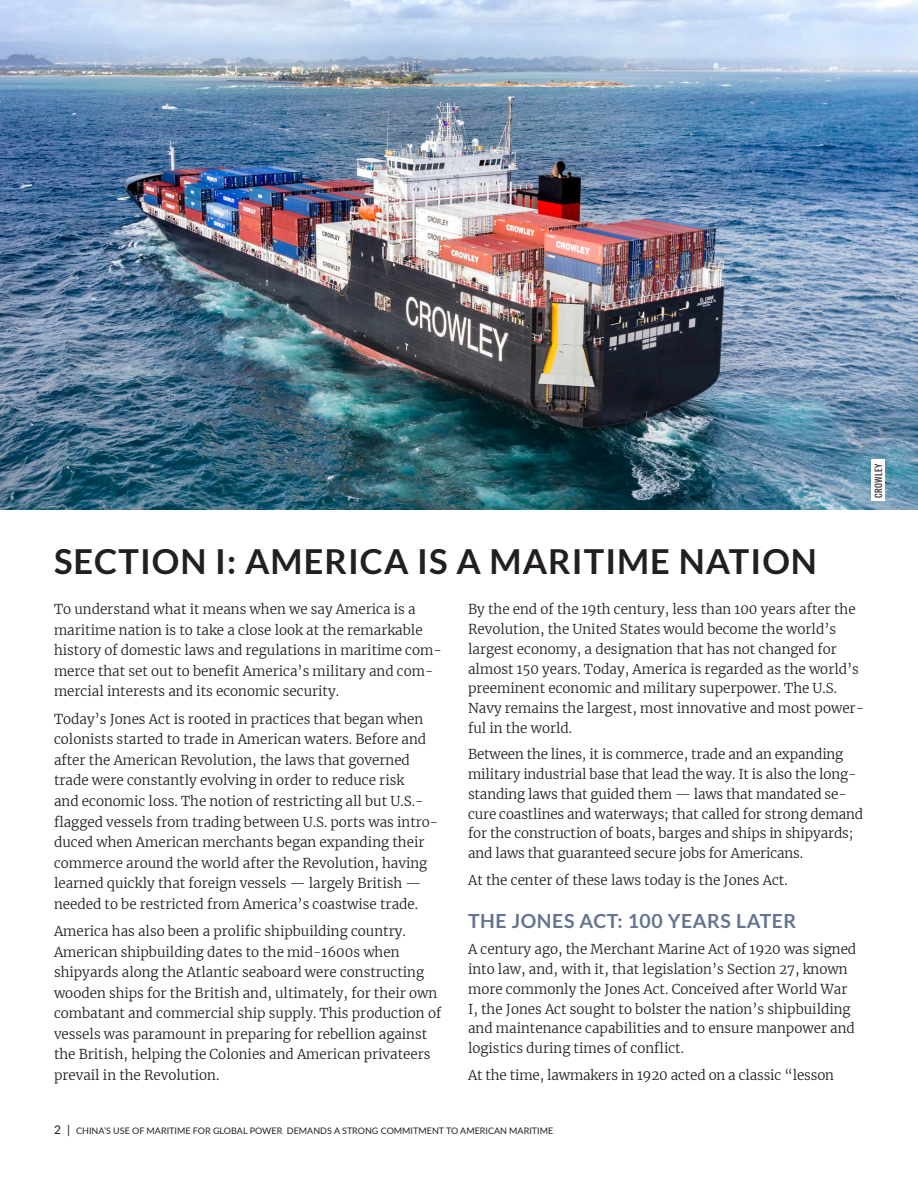
<style>
.page{position:relative;width:918px;height:1188px;background:#fff}
.page>*{position:absolute;margin:0;border:0;box-sizing:border-box;transform-origin:0 0}
.Headline{font:700 34.5px "Lato";letter-spacing:.03em;color:#231f20}
.t1{font:700 19.5px "Lato";letter-spacing:.03em;color:#657491}
.Body{font:300 13.5px/20.5px "Merriweather";color:#231f20}
.t2{font:9px "Lato";color:#231f20}
.Photo_Credit_on_Phot{font:9px "Oswald";letter-spacing:.03em;color:#231f20}
.s1{font-size:12px}
</style>
<div class="page">
<img style="left:0;top:0;width:918px;height:510px">
<div style="left:872px;top:459px;width:13px;height:42px;background:#fff"></div>
<p class="Photo_Credit_on_Phot" style="left:871px;top:498px;width:35px;rotate:-90deg">CROWLEY</p>
<p class="Headline" style="left:54px;top:542px;width:765px">SECTION I: AMERICA IS A MARITIME NATION</p>
<p class="Body" style="left:54px;top:599px;width:389px">To understand what it means when we say America is a maritime nation is to take a close look at the remarkable history of domestic laws and regulations in maritime com&shy;merce that set out to benefit America’s military and com&shy;mercial interests and its economic security.</p>
<p class="Body" style="left:54px;top:708px;width:386px">Today’s Jones Act is rooted in practices that began when colonists started to trade in American waters. Before and after the American Revolution, the laws that governed trade were constantly evolving in order to reduce risk<br>and economic loss. The notion of restricting all but U.S.- flagged vessels from trading between U.S. ports was intro&shy;duced when American merchants began expanding their commerce around the world after the Revolution, having learned quickly that foreign vessels — largely British — needed to be restricted from America’s coastwise trade.</p>
<p class="Body" style="left:54px;top:921px;width:389px">America has also been a prolific shipbuilding country.<br>American shipbuilding dates to the mid-1600s when shipyards along the Atlantic seaboard were constructing wooden ships for the British and, ultimately, for their own combatant and commercial ship supply. This production of vessels was paramount in preparing for rebellion against the British, helping the Colonies and American privateers prevail in the Revolution.</p>
<p class="Body" style="left:468px;top:599px;width:398px;line-height:19.8px">By the end of the 19th century, less than 100 years after the Revolution, the United States would become the world’s largest economy, a designation that has not changed for almost 150 years. Today, America is regarded as the world’s preeminent economic and military superpower. The U.S.<br>Navy remains the largest, most innovative and most power&shy;ful in the world.</p>
<p class="Body" style="left:468px;top:744px;width:397px;line-height:19.8px">Between the lines, it is commerce, trade and an expanding military industrial base that lead the way. It is also the long&shy;standing laws that guided them — laws that mandated se&shy;cure coastlines and waterways; that called for strong demand for the construction of boats, barges and ships in shipyards; and laws that guaranteed secure jobs for Americans.</p>
<p class="Body" style="left:468px;top:869px;width:321px">At the center of these laws today is the Jones Act.</p>
<h2 class="t1" style="left:468px;top:909px;width:330px">THE JONES ACT: 100 YEARS LATER</h2>
<p class="Body" style="left:468px;top:939px;width:390px;line-height:19.8px">A century ago, the Merchant Marine Act of 1920 was signed into law, and, with it, that legislation’s Section 27, known more commonly the Jones Act. Conceived after World War I, the Jones Act sought to bolster the nation’s shipbuilding and maintenance capabilities and to ensure manpower and logistics during times of conflict.</p>
<p class="Body" style="left:468px;top:1064px;width:367px">At the time, lawmakers in 1920 acted on a classic “lesson</p>
<p class="t2" style="left:54px;top:1124px;width:501px"><span class="s1">2 |</span> CHINA’S USE OF MARITIME FOR GLOBAL POWER DEMANDS A STRONG COMMITMENT TO AMERICAN MARITIME</p>
</div>
